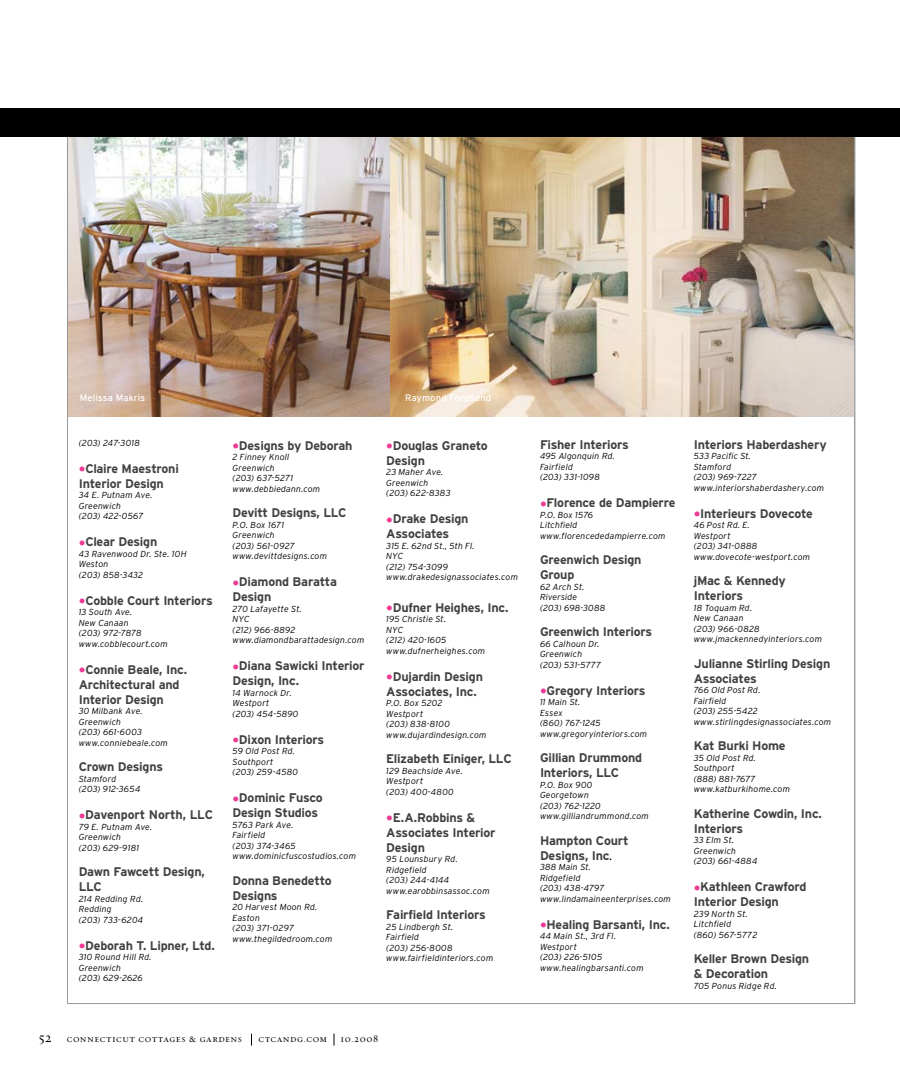
<style>
.page{position:relative;width:900px;height:1080px;background:#fff}
.page>*{position:absolute;margin:0;border:0;box-sizing:border-box;transform-origin:0 0}
.t1{font:700 12.5px/15px "Interstate";letter-spacing:-.02em;color:#424142}
.t2{font:10px "Requiem Text HTF Small Caps";letter-spacing:.05em;color:#000}
.t3{font:9.38px "Interstate";letter-spacing:.015em;color:#fff}
.t4{font:italic 300 8.75px/10.5px "Interstate";letter-spacing:.015em;color:#000}
.s1{font-size:13.75px;color:#ee3b96}
.s2{font-family:"Requiem Text HTF Roman";font-size:13.75px}
.s3{font-size:8.75px;color:#000}
</style>
<div class="page">
<hr style="left:68px;top:1003px;width:787px;height:1px;background:#96989b">
<img style="left:68px;top:137px;width:323px;height:279px">
<img style="left:391px;top:137px;width:463px;height:279px">
<svg style="left:251px;top:1034px;width:1px;height:12px"></svg>
<svg style="left:334px;top:1034px;width:1px;height:12px"></svg>
<hr style="left:854px;top:135px;width:1px;height:869px;background:#96989b">
<hr style="left:67px;top:135px;width:1px;height:869px;background:#96989b">
<div style="left:0;top:108px;width:900px;height:29px;background:#000"></div>
<p class="t3" style="left:80px;top:393px;width:67px">Melissa Makris</p>
<p class="t3" style="left:405px;top:393px;width:88px">Raymond Forehand</p>
<p class="t4" style="left:79px;top:437px;width:63px">(203) 247-3018</p>
<h1 class="t1" style="left:79px;top:461px;width:102px"><span class="s1">•</span>Claire Maestroni<br>Interior Design</h1>
<p class="t4" style="left:79px;top:490px;width:75px">34 E. Putnam Ave.<br>Greenwich<br>(203) 422-0567</p>
<h1 class="t1" style="left:79px;top:534px;width:80px"><span class="s1">•</span>Clear Design</h1>
<p class="t4" style="left:79px;top:548px;width:109px">43 Ravenwood Dr. Ste. 10H<br>Weston<br>(203) 858-3432</p>
<h1 class="t1" style="left:79px;top:593px;width:136px"><span class="s1">•</span>Cobble Court Interiors</h1>
<p class="t4" style="left:79px;top:607px;width:91px">13 South Ave.<br>New Canaan<br>(203) 972-7878 www.cobblecourt.com</p>
<h1 class="t1" style="left:79px;top:662px;width:110px"><span class="s1">•</span>Connie Beale, Inc.<br>Architectural and<br>Interior Design</h1>
<p class="t4" style="left:79px;top:706px;width:91px">30 Milbank Ave.<br>Greenwich<br>(203) 661-6003 www.conniebeale.com</p>
<h1 class="t1" style="left:79px;top:759px;width:86px">Crown Designs</h1>
<p class="t4" style="left:79px;top:773px;width:63px">Stamford<br>(203) 912-3654</p>
<h1 class="t1" style="left:79px;top:807px;width:136px"><span class="s1">•</span>Davenport North, LLC</h1>
<p class="t4" style="left:79px;top:821px;width:75px">79 E. Putnam Ave.<br>Greenwich<br>(203) 629-9181</p>
<h1 class="t1" style="left:79px;top:864px;width:128px">Dawn Fawcett Design,<br>LLC</h1>
<p class="t4" style="left:79px;top:893px;width:66px">214 Redding Rd.<br>Redding<br>(203) 733-6204</p>
<h1 class="t1" style="left:79px;top:938px;width:138px"><span class="s1">•</span>Deborah T. Lipner, Ltd.</h1>
<p class="t4" style="left:79px;top:952px;width:74px">310 Round Hill Rd.<br>Greenwich<br>(203) 629-2626</p>
<h1 class="t1" style="left:232px;top:438px;width:122px"><span class="s1">•</span>Designs by Deborah</h1>
<p class="t4" style="left:232px;top:452px;width:89px">2 Finney Knoll<br>Greenwich<br>(203) 637-5271 www.debbiedann.com</p>
<h1 class="t1" style="left:232px;top:505px;width:116px">Devitt Designs, LLC</h1>
<p class="t4" style="left:232px;top:519px;width:96px">P.O. Box 1671<br>Greenwich<br>(203) 561-0927 www.devittdesigns.com</p>
<h1 class="t1" style="left:232px;top:574px;width:106px"><span class="s1">•</span>Diamond Baratta<br>Design</h1>
<p class="t4" style="left:232px;top:603px;width:133px">270 Lafayette St.<br>NYC<br>(212) 966-8892 www.diamondbarattadesign.com</p>
<h1 class="t1" style="left:232px;top:658px;width:134px"><span class="s1">•</span>Diana Sawicki Interior<br>Design, Inc.</h1>
<p class="t4" style="left:232px;top:687px;width:68px">14 Warnock Dr.<br>Westport<br>(203) 454-5890</p>
<h1 class="t1" style="left:232px;top:732px;width:93px"><span class="s1">•</span>Dixon Interiors</h1>
<p class="t4" style="left:232px;top:746px;width:67px">59 Old Post Rd.<br>Southport<br>(203) 259-4580</p>
<h1 class="t1" style="left:232px;top:790px;width:92px"><span class="s1">•</span>Dominic Fusco<br>Design Studios</h1>
<p class="t4" style="left:232px;top:819px;width:125px">5763 Park Ave.<br>Fairfield<br>(203) 374-3465 www.dominicfuscostudios.com</p>
<h1 class="t1" style="left:232px;top:873px;width:101px">Donna Benedetto<br>Designs</h1>
<p class="t4" style="left:232px;top:902px;width:101px">20 Harvest Moon Rd.<br>Easton<br>(203) 371-0297 www.thegildedroom.com</p>
<h1 class="t1" style="left:386px;top:438px;width:103px"><span class="s1">•</span>Douglas Graneto<br>Design</h1>
<p class="t4" style="left:386px;top:467px;width:66px">23 Maher Ave.<br>Greenwich (203) 622-8383</p>
<h1 class="t1" style="left:386px;top:511px;width:84px"><span class="s1">•</span>Drake Design<br>Associates</h1>
<p class="t4" style="left:386px;top:540px;width:133px">315 E. 62nd St., 5th Fl.<br>NYC<br>(212) 754-3099 www.drakedesignassociates.com</p>
<h1 class="t1" style="left:386px;top:600px;width:124px"><span class="s1">•</span>Dufner Heighes, Inc.</h1>
<p class="t4" style="left:386px;top:614px;width:100px">195 Christie St.<br>NYC<br>(212) 420-1605 www.dufnerheighes.com</p>
<h1 class="t1" style="left:386px;top:669px;width:98px"><span class="s1">•</span>Dujardin Design<br>Associates, Inc.</h1>
<p class="t4" style="left:386px;top:698px;width:102px">P.O. Box 5202<br>Westport<br>(203) 838-8100 www.dujardindesign.com</p>
<h1 class="t1" style="left:386px;top:751px;width:127px">Elizabeth Einiger, LLC</h1>
<p class="t4" style="left:386px;top:765px;width:78px">129 Beachside Ave.<br>Westport<br>(203) 400-4800</p>
<h1 class="t1" style="left:386px;top:810px;width:111px"><span class="s1">•</span>E.A.Robbins &amp;<br>Associates Interior<br>Design</h1>
<p class="t4" style="left:386px;top:854px;width:105px">95 Lounsbury Rd.<br>Ridgefield<br>(203) 244-4144 www.earobbinsassoc.com</p>
<h1 class="t1" style="left:386px;top:907px;width:101px">Fairfield Interiors</h1>
<p class="t4" style="left:386px;top:921px;width:109px">25 Lindbergh St.<br>Fairfield<br>(203) 256-8008 www.fairfieldinteriors.com</p>
<p class="t2" style="left:39px;top:1033px;width:205px"><span class="s2">52</span> connecticut cottages &amp; gardens</p>
<p class="t2" style="left:259px;top:1033px;width:70px">ctcandg.com</p>
<p class="t2" style="left:341px;top:1033px;width:39px">10.2008</p>
<h1 class="t1" style="left:540px;top:437px;width:90px">Fisher Interiors</h1>
<p class="t4" style="left:540px;top:451px;width:77px">495 Algonquin Rd.<br>Fairfield<br>(203) 331-1098</p>
<h1 class="t1" style="left:540px;top:495px;width:137px"><span class="s1">•</span>Florence de Dampierre</h1>
<p class="t4" style="left:540px;top:509px;width:127px">P.O. Box 1576<br>Litchfield www.florencededampierre.com</p>
<h1 class="t1" style="left:540px;top:552px;width:103px">Greenwich Design<br>Group</h1>
<p class="t4" style="left:540px;top:581px;width:67px">62 Arch St.<br>Riverside<br>(203) 698-3088</p>
<h1 class="t1" style="left:540px;top:624px;width:114px">Greenwich Interiors</h1>
<p class="t4" style="left:540px;top:638px;width:62px">66 Calhoun Dr.<br>Greenwich (203) 531-5777</p>
<h1 class="t1" style="left:540px;top:683px;width:107px"><span class="s1">•</span>Gregory Interiors</h1>
<p class="t4" style="left:540px;top:697px;width:109px">11 Main St.<br>Essex<br>(860) 767-1245 www.gregoryinteriors.com</p>
<h1 class="t1" style="left:540px;top:750px;width:104px">Gillian Drummond<br>Interiors, LLC</h1>
<p class="t4" style="left:540px;top:779px;width:111px">P.O. Box 900<br>Georgetown<br>(203) 762-1220 www.gilliandrummond.com</p>
<h1 class="t1" style="left:540px;top:833px;width:90px">Hampton Court<br>Designs, Inc<span class="s3">.</span></h1>
<p class="t4" style="left:540px;top:862px;width:132px">388 Main St.<br>Ridgefield<br>(203) 438-4797 www.lindamaineenterprises.com</p>
<h1 class="t1" style="left:540px;top:917px;width:131px"><span class="s1">•</span>Healing Barsanti, Inc.</h1>
<p class="t4" style="left:540px;top:931px;width:105px">44 Main St., 3rd Fl.<br>Westport<br>(203) 226-5105 www.healingbarsanti.com</p>
<h1 class="t1" style="left:694px;top:437px;width:135px">Interiors Haberdashery</h1>
<p class="t4" style="left:694px;top:451px;width:132px">533 Pacific St.<br>Stamford<br>(203) 969-7227 www.interiorshaberdashery.com</p>
<h1 class="t1" style="left:694px;top:506px;width:121px"><span class="s1">•</span>Interieurs Dovecote</h1>
<p class="t4" style="left:694px;top:520px;width:118px">46 Post Rd. E.<br>Westport<br>(203) 341-0888 www.dovecote-westport.com</p>
<h1 class="t1" style="left:694px;top:573px;width:94px">jMac &amp; Kennedy<br>Interiors</h1>
<p class="t4" style="left:694px;top:602px;width:130px">18 Toquam Rd.<br>New Canaan<br>(203) 966-0828 www.jmackennedyinteriors.com</p>
<h1 class="t1" style="left:694px;top:656px;width:138px">Julianne Stirling Design<br>Associates</h1>
<p class="t4" style="left:694px;top:685px;width:139px">766 Old Post Rd.<br>Fairfield<br>(203) 255-5422 www.stirlingdesignassociates.com</p>
<h1 class="t1" style="left:694px;top:738px;width:93px">Kat Burki Home</h1>
<p class="t4" style="left:694px;top:752px;width:98px">35 Old Post Rd.<br>Southport<br>(888) 881-7677 www.katburkihome.com</p>
<h1 class="t1" style="left:694px;top:806px;width:130px">Katherine Cowdin, Inc.<br>Interiors</h1>
<p class="t4" style="left:694px;top:835px;width:65px">33 Elm St.<br>Greenwich (203) 661-4884</p>
<h1 class="t1" style="left:694px;top:879px;width:114px"><span class="s1">•</span>Kathleen Crawford<br>Interior Design</h1>
<p class="t4" style="left:694px;top:908px;width:65px">239 North St.<br>Litchfield<br>(860) 567-5772</p>
<h1 class="t1" style="left:694px;top:951px;width:117px">Keller Brown Design &amp; Decoration</h1>
<p class="t4" style="left:694px;top:980px;width:85px">705 Ponus Ridge Rd.</p>
</div>
